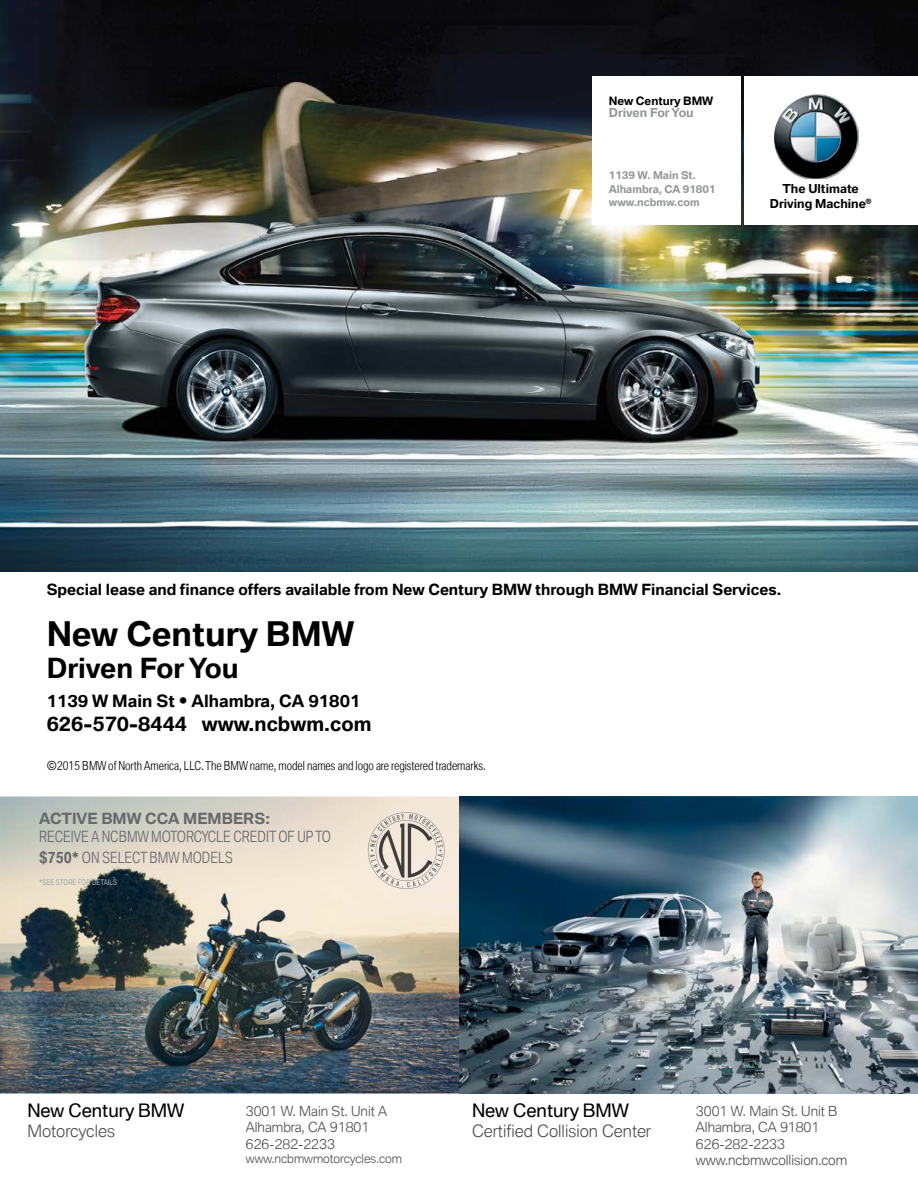
<style>
.page{position:relative;width:918px;height:1188px;background:#fff}
.page>*{position:absolute;margin:0;border:0;box-sizing:border-box;transform-origin:0 0}
.t1{font:700 33px "BMW Group";color:#000}
.t2{font:700 27px "BMW Group";color:#000}
.t3{font:700 19.5px "BMW Group";color:#000}
.t4{font:18px "BMW Type Global Pro";color:#000}
.t5{font:300 16.5px "BMW Group";color:#4d4d4f}
.t6{font:700 16.5px "BMW Group";color:#000}
.t7{font:700 15px "BMW Group";color:#000}
.t8{font:300 condensed 15px/21.6px "BMW Type";color:#67686b}
.t9{font:700 15px "BMW Group";color:#67686b}
.t10{font:300 13.5px/16.2px "BMW Group";color:#4d4d4f}
.t11{font:300 condensed 12px "BMW Type";color:#000}
.t12{font:700 12px/15px "BMW Type";color:#000;text-align:center}
.t13{font:300 12px "BMW Group";color:#4d4d4f}
.t14{font:700 12px "BMW Type";color:#939598}
.t15{font:700 11.25px "BMW Type";color:#000}
.t16{font:700 10.5px/13.5px "BMW Type";color:#939598}
.t17{font:7.5px "BMW Group Condensed";color:#a9abae}
.s1{font-style:inherit}
</style>
<div class="page">
<img style="left:0;top:796px;width:467px;height:298px">
<img style="left:459px;top:797px;width:459px;height:297px">
<img style="left:0;top:0;width:918px;height:571px">
<div style="left:745px;top:77px;width:173px;height:148px;background:#fff"></div>
<div style="left:592px;top:77px;width:148px;height:148px;background:#fff"></div>
<img style="left:773px;top:94px;width:86px;height:85px">
<img style="left:368px;top:812px;width:77px;height:77px">
<svg style="left:370px;top:814px;width:73px;height:74px;background:#cec5ba"></svg>
<p class="t15" style="left:609px;top:94px;width:106px">New Century BMW</p>
<p class="t14" style="left:609px;top:105px;width:86px">Driven For You</p>
<p class="t16" style="left:609px;top:168px;width:108px">1139 W. Main St.<br>Alhambra, CA 91801 www.ncbmw.com</p>
<p class="t12" style="left:770px;top:180px;width:103px">The Ultimate<br>Driving Machine<sup>®</sup></p>
<p class="t7" style="left:47px;top:581px;width:736px">Special lease and finance offers available from New Century BMW through BMW Financial Services.</p>
<h1 class="t1" style="left:47px;top:614px;width:309px">New Century BMW</h1>
<h2 class="t2" style="left:47px;top:653px;width:194px">Driven For You</h2>
<p class="t6" style="left:47px;top:691px;width:315px">1139 W Main St • Alhambra, CA 91801</p>
<h3 class="t3" style="left:47px;top:712px;width:326px">626-570-8444 www.ncbwm.com</h3>
<p class="t11" style="left:47px;top:757px;width:440px">©2015 BMW of North America, LLC. The BMW name, model names and logo are registered trademarks.</p>
<p class="t9" style="left:39px;top:809px;width:232px">ACTIVE BMW CCA MEMBERS:</p>
<p class="t8" style="left:39px;top:825px;width:293px">RECEIVE A NCBMW MOTORCYCLE CREDIT OF UP TO <span class="s1">$750*</span> ON SELECT BMW MODELS</p>
<p class="t17" style="left:39px;top:877px;width:80px">*SEE STORE FOR DETAILS</p>
<h3 class="t4" style="left:27px;top:1098px;width:158px">New Century BMW</h3>
<p class="t5" style="left:27px;top:1121px;width:89px">Motorcycles</p>
<p class="t10" style="left:246px;top:1105px;width:143px">3001 W. Main St. Unit A<br>Alhambra, CA 91801<br>626-282-2233</p>
<p class="t13" style="left:246px;top:1152px;width:158px">www.ncbmwmotorcycles.com</p>
<h3 class="t4" style="left:472px;top:1098px;width:158px">New Century BMW</h3>
<p class="t5" style="left:472px;top:1121px;width:180px">Certified Collision Center</p>
<p class="t10" style="left:696px;top:1105px;width:153px">3001 W. Main St. Unit B<br>Alhambra, CA 91801<br>626-282-2233 www.ncbmwcollision.com</p>
</div>
